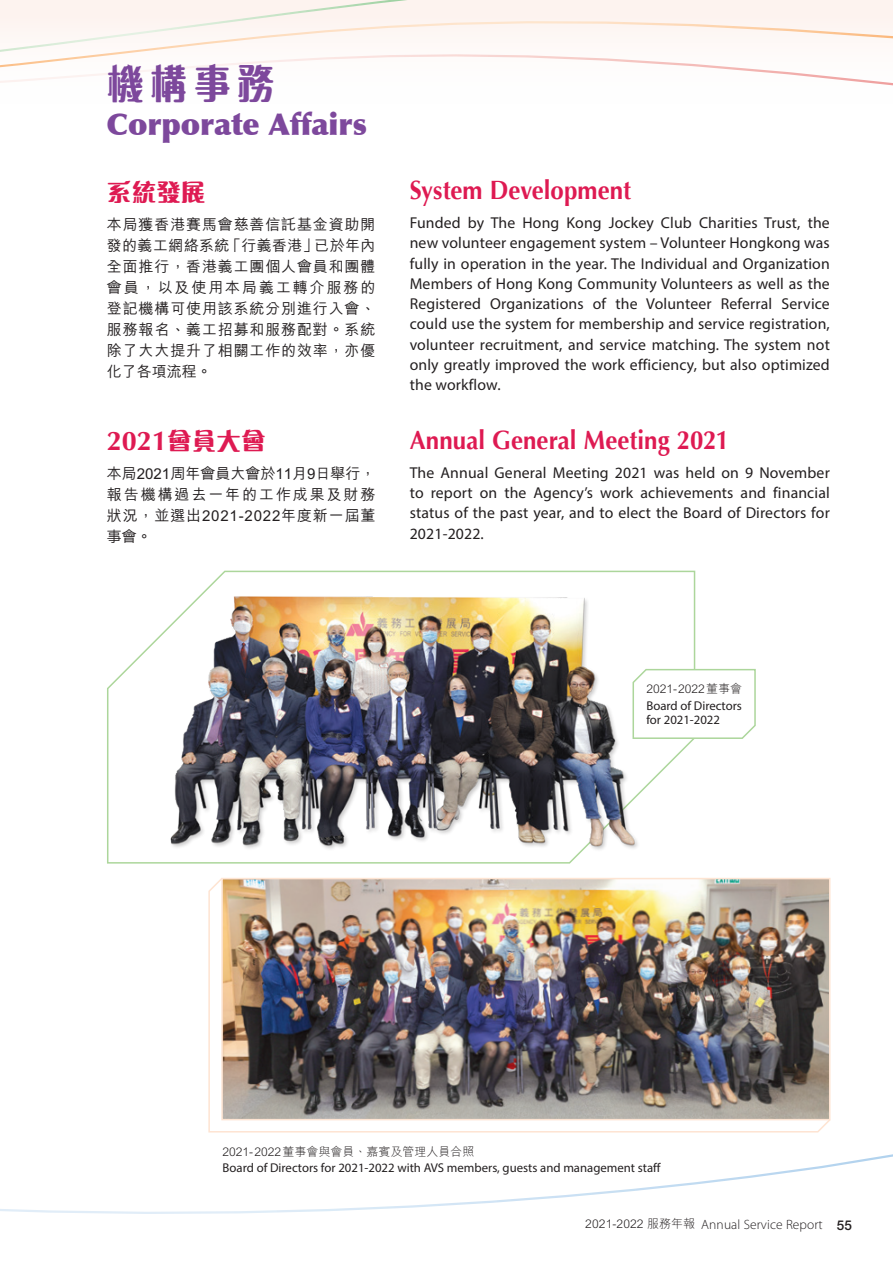
<style>
.page{position:relative;width:893px;height:1263px;background:#fff}
.page>*{position:absolute;margin:0;border:0;box-sizing:border-box;transform-origin:0 0}
.t1{font:700 42px "M Ngai HK";color:#7d489c;scale:.9 1}
.t2{font:900 30px "Optima";color:#7d489c}
.t3{font:700 27px "Optima";color:#de1a52}
.t4{font:700 26.4px "Optima";color:#de1a52;scale:.91 1}
.t5{font:700 24.75px "M Ngai HK";color:#de1a52}
.t6{font:15.75px/20.2px "Myriad Pro";letter-spacing:.01em;color:#231f20;text-align:justify}
.t7{font:500 15px/21px "M Hei HK";letter-spacing:.055em;color:#231f20;text-align:justify}
.t8{font:300 13.5px "Myriad Pro";letter-spacing:.01em;color:#231f20}
.t9{font:12.75px/14.2px "Myriad Pro";color:#231f20}
.t10{font:300 12px "M Hei HK";color:#231f20}
.s1{font-family:"M Ngai HK";font-size:24.75px}
.s2{font-family:"M Hei HK";font-size:12px}
.s3{font-family:"Helvetica Neue";font-weight:500}
</style>
<div class="page">
<svg style="left:0;top:1154px;width:893px;height:60px"></svg>
<svg style="left:0;top:0;width:893px;height:86px"></svg>
<svg style="left:107px;top:570px;width:589px;height:294px"></svg>
<img style="left:146px;top:579px;width:514px;height:285px">
<img style="left:208px;top:878px;width:623px;height:255px">
<svg style="left:632px;top:667px;width:124px;height:73px"></svg>
<h1 class="t1" style="left:106px;top:62px;width:188px">機構事務</h1>
<h2 class="t2" style="left:106px;top:106px;width:262px">Corporate Affairs</h2>
<h3 class="t5" style="left:107px;top:179px;width:100px">系統發展</h3>
<p class="t7" style="left:107px;top:213px;width:270px">本局獲香港賽馬會慈善信託基金資助開發的義工網絡系統「行義香港」已於年內全面推行，香港義工團個人會員和團體會員，以及使用本局義工轉介服務的登記機構可使用該系統分別進行入會、服務報名、義工招募和服務配對。系統除了大大提升了相關工作的效率，亦優化了各項流程。</p>
<h3 class="t3" style="left:107px;top:425px;width:161px">2021<span class="s1">會員大會</span></h3>
<p class="t7" style="left:107px;top:462px;width:270px">本局2021周年會員大會於11月9日舉行，報告機構過去一年的工作成果及財務狀況，並選出2021-2022年度新一屆董事會。</p>
<h3 class="t4" style="left:410px;top:175px;width:245px">System Development</h3>
<p class="t6" style="left:410px;top:212px;width:422px">Funded by The Hong Kong Jockey Club Charities Trust, the new volunteer engagement system – Volunteer Hongkong was fully in operation in the year. The Individual and Organization Members of Hong Kong Community Volunteers as well as the Registered Organizations of the Volunteer Referral Service could use the system for membership and service registration, volunteer recruitment, and service matching. The system not only greatly improved the work efficiency, but also optimized the workflow.</p>
<h3 class="t4" style="left:410px;top:425px;width:353px">Annual General Meeting 2021</h3>
<p class="t6" style="left:410px;top:462px;width:422px">The Annual General Meeting 2021 was held on 9 November to report on the Agency’s work achievements and financial status of the past year, and to elect the Board of Directors for 2021-2022.</p>
<p class="t10" style="left:646px;top:683px;width:97px">2021-2022董事會</p>
<p class="t9" style="left:646px;top:698px;width:97px">Board of Directors for 2021-2022</p>
<p class="t10" style="left:223px;top:1145px;width:253px">2021-2022董事會與會員、嘉賓及管理人員合照</p>
<p class="t9" style="left:223px;top:1160px;width:440px">Board of Directors for 2021-2022 with AVS members, guests and management staff</p>
<p class="t8" style="left:585px;top:1217px;width:268px"><span class="s2">2021-2022 服務年報</span> Annual Service Report <span class="s3">55</span></p>
</div>
